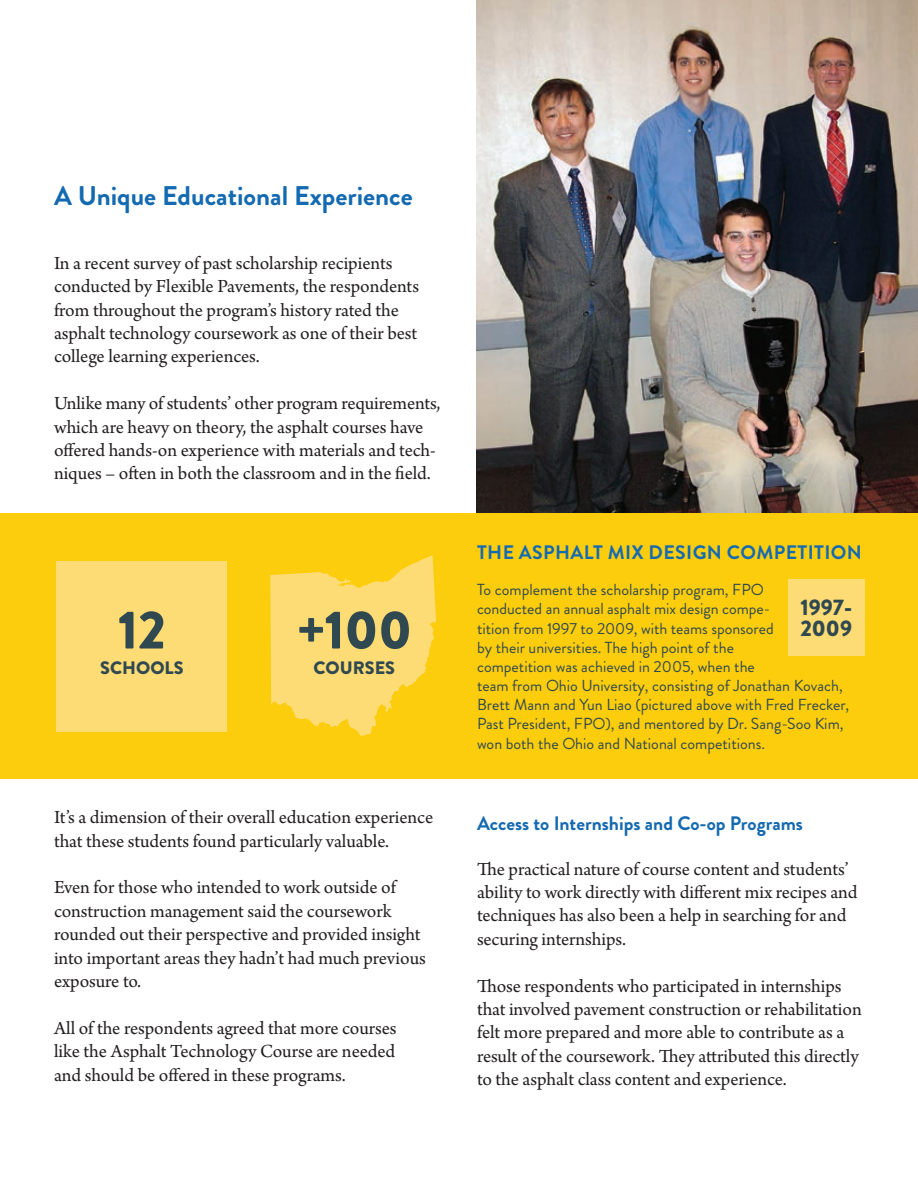
<style>
.page{position:relative;width:918px;height:1188px;background:#fff}
.page>*{position:absolute;margin:0;border:0;box-sizing:border-box;transform-origin:0 0}
.t1{font:900 54px "Brandon Grotesque";color:#30484f}
.Headline{font:700 27px "Brandon Grotesque";color:#146ab1}
.t2{font:900 22.5px/21px "Brandon Grotesque";color:#30484f}
.Body{font:19.5px/23.4px "Arno Pro";letter-spacing:-.005em;color:#231f20}
.Sidebar_Head{font:700 19.5px "Brandon Grotesque";color:#146ab1}
.Sidebar_Head-2{font:700 19.5px "Brandon Grotesque";letter-spacing:.02em;color:#146ab1}
.t3{font:900 18px "Brandon Grotesque";color:#30484f}
.Sidebar{font:15.9px/19.2px "Brandon Grotesque";color:#30484f}
</style>
<div class="page">
<img style="left:477px;top:0;width:441px;height:513px">
<div style="left:0;top:513px;width:918px;height:265px;background:#fccd0d"></div>
<div style="left:57px;top:562px;width:170px;height:170px;background:#fddb75"></div>
<svg style="left:270px;top:555px;width:166px;height:181px"></svg>
<div style="left:788px;top:580px;width:76px;height:76px;background:#fddb75"></div>
<p class="Headline" style="left:54px;top:177px;width:360px">A Unique Educational Experience</p>
<p class="Body" style="left:54px;top:252px;width:367px">In a recent survey of past scholarship recipients conducted by Flexible Pavements, the respondents from throughout the program’s history rated the asphalt technology coursework as one of their best college learning experiences.</p>
<p class="Body" style="left:54px;top:393px;width:388px">Unlike many of students’ other program requirements, which are heavy on theory, the asphalt courses have offered hands-on experience with materials and tech&shy;niques – often in both the classroom and in the field.</p>
<p class="t1" style="left:118px;top:592px;width:49px">12</p>
<p class="t3" style="left:100px;top:655px;width:85px">SCHOOLS</p>
<p class="t1" style="left:297px;top:592px;width:117px">+100</p>
<p class="t3" style="left:314px;top:655px;width:83px">COURSES</p>
<p class="Body" style="left:54px;top:807px;width:381px">It’s a dimension of their overall education experience that these students found particularly valuable.</p>
<p class="Body" style="left:54px;top:877px;width:373px">Even for those who intended to work outside of construction management said the coursework rounded out their perspective and provided insight into important areas they hadn’t had much previous exposure to.</p>
<p class="Body" style="left:54px;top:1017px;width:344px;text-align:justify">All of the respondents agreed that more courses like the Asphalt Technology Course are needed and should be offered in these programs.</p>
<p class="Sidebar_Head-2" style="left:477px;top:539px;width:386px">THE ASPHALT MIX DESIGN COMPETITION</p>
<p class="Sidebar" style="left:477px;top:580px;width:374px">To complement the scholarship program, FPO<br>conducted an annual asphalt mix design compe-<br>tition from 1997 to 2009, with teams sponsored<br>by their universities. The high point of the<br>competition was achieved in 2005, when the<br>team from Ohio University, consisting of Jonathan Kovach, Brett Mann and Yun Liao (pictured above with Fred Frecker, Past President, FPO), and mentored by Dr. Sang-Soo Kim, won both the Ohio and National competitions.</p>
<p class="t2" style="left:800px;top:597px;width:53px">1997-<br>2009</p>
<p class="Sidebar_Head" style="left:477px;top:809px;width:327px">Access to Internships and Co-op Programs</p>
<p class="Body" style="left:477px;top:858px;width:382px">The practical nature of course content and students’ ability to work directly with different mix recipes and techniques has also been a help in searching for and securing internships.</p>
<p class="Body" style="left:477px;top:975px;width:386px">Those respondents who participated in internships that involved pavement construction or rehabilitation felt more prepared and more able to contribute as a result of the coursework. They attributed this directly to the asphalt class content and experience.</p>
</div>
